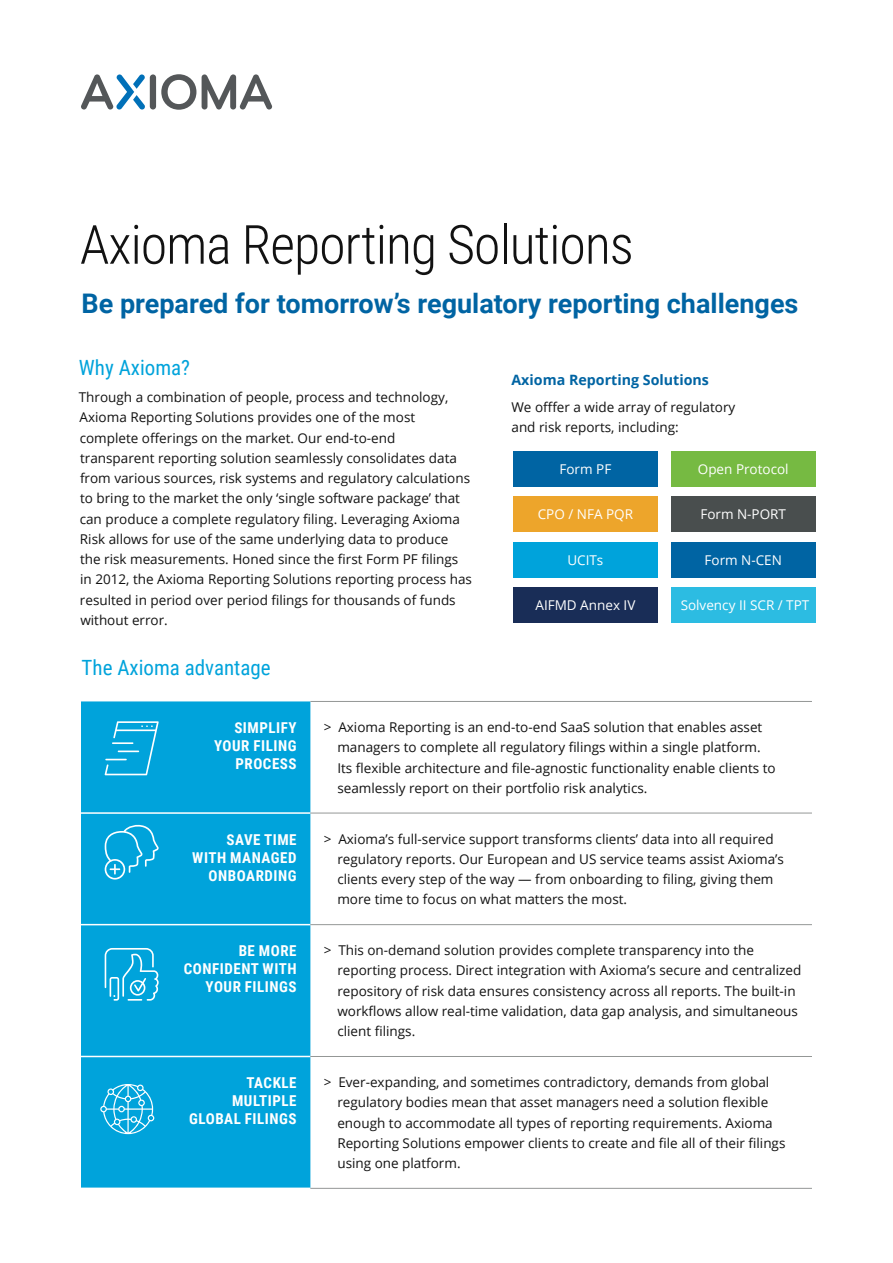
<style>
.page{position:relative;width:893px;height:1263px;background:#fff}
.page>*{position:absolute;margin:0;border:0;box-sizing:border-box;transform-origin:0 0}
.t1{font:300 54px "Roboto Condensed";letter-spacing:-.02em;color:#121212}
.t2{font:700 27px "Roboto";color:#0064a3}
.t3{font:21px "Roboto Condensed";color:#00a3db}
.t4{font:700 15px/18px "Roboto Condensed";letter-spacing:.035em;color:#fff;text-align:right}
.t5{font:700 14.25px "Open Sans";color:#0064a3}
.t6{font:13.5px/20.2px "Open Sans";color:#121212}
.t7{font:13.5px "Open Sans";color:#fff}
</style>
<div class="page">
<div style="left:150px;top:74px;width:6px;height:36px;background:#545759;border-radius:3px"></div>
<svg style="left:161px;top:74px;width:35px;height:36px"></svg>
<svg style="left:202px;top:74px;width:70px;height:36px"></svg>
<svg style="left:81px;top:74px;width:64px;height:36px"></svg>
<div style="left:81px;top:701px;width:229px;height:486px;background:#00a3db"></div>
<hr style="left:81px;top:812px;width:229px;height:2px;background:#fff">
<hr style="left:81px;top:924px;width:229px;height:1px;background:#fff">
<hr style="left:81px;top:1056px;width:229px;height:1px;background:#fff">
<hr style="left:310px;top:813px;width:502px;height:1px;background:#949796">
<hr style="left:310px;top:924px;width:502px;height:1px;background:#949796">
<hr style="left:310px;top:1056px;width:502px;height:1px;background:#949796">
<hr style="left:310px;top:1188px;width:502px;height:1px;background:#949796">
<hr style="left:310px;top:701px;width:502px;height:1px;background:#949796">
<div style="left:513px;top:451px;width:145px;height:36px;background:#0064a3"></div>
<div style="left:671px;top:451px;width:144px;height:36px;background:#76ba42"></div>
<div style="left:513px;top:497px;width:145px;height:35px;background:#eda52b"></div>
<div style="left:671px;top:497px;width:144px;height:35px;background:#494e4e"></div>
<div style="left:513px;top:542px;width:145px;height:35px;background:#00a3db"></div>
<div style="left:671px;top:542px;width:144px;height:35px;background:#0064a3"></div>
<div style="left:513px;top:587px;width:145px;height:35px;background:#192d57"></div>
<div style="left:671px;top:587px;width:144px;height:35px;background:#2cbce2"></div>
<svg style="left:105px;top:721px;width:54px;height:54px;background:#25b0e0"></svg>
<svg style="left:105px;top:825px;width:54px;height:54px;background:#24afdf"></svg>
<svg style="left:105px;top:948px;width:54px;height:53px;background:#31b4e1"></svg>
<svg style="left:100px;top:1084px;width:54px;height:50px;background:#39b7e2"></svg>
<h1 class="t1" style="left:80px;top:207px;width:555px">Axioma Reporting Solutions</h1>
<h2 class="t2" style="left:81px;top:285px;width:718px">Be prepared for tomorrow’s regulatory reporting challenges</h2>
<h3 class="t3" style="left:79px;top:353px;width:113px">Why Axioma?</h3>
<p class="t6" style="left:79px;top:387px;width:395px">Through a combination of people, process and technology, Axioma Reporting Solutions provides one of the most complete offerings on the market. Our end-to-end transparent reporting solution seamlessly consolidates data from various sources, risk systems and regulatory calculations to bring to the market the only ‘single software package’ that can produce a complete regulatory filing. Leveraging Axioma Risk allows for use of the same underlying data to produce<br>the risk measurements. Honed since the first Form PF filings in 2012, the Axioma Reporting Solutions reporting process has resulted in period over period filings for thousands of funds without error.</p>
<h3 class="t3" style="left:82px;top:653px;width:191px">The Axioma advantage</h3>
<p class="t5" style="left:511px;top:369px;width:199px">Axioma Reporting Solutions</p>
<p class="t6" style="left:511px;top:396px;width:225px">We offfer a wide array of regulatory and risk reports, including:</p>
<p class="t7" style="left:559px;top:460px;width:53px">Form PF</p>
<p class="t7" style="left:698px;top:460px;width:92px">Open Protocol</p>
<p class="t7" style="left:538px;top:505px;width:97px">CPO / NFA PQR</p>
<p class="t7" style="left:700px;top:505px;width:87px">Form N-PORT</p>
<p class="t7" style="left:567px;top:551px;width:38px">UCITs</p>
<p class="t7" style="left:704px;top:551px;width:79px">Form N-CEN</p>
<p class="t7" style="left:535px;top:596px;width:101px">AIFMD Annex IV</p>
<p class="t7" style="left:681px;top:596px;width:130px">Solvency II SCR / TPT</p>
<p class="t4" style="left:214px;top:718px;width:84px">SIMPLIFY<br>YOUR FILING<br>PROCESS</p>
<p class="t6" style="left:337px;top:717px;width:440px;text-indent:-14px">&gt; Axioma Reporting is an end-to-end SaaS solution that enables asset managers to complete all regulatory filings within a single platform.<br>Its flexible architecture and file-agnostic functionality enable clients to seamlessly report on their portfolio risk analytics.</p>
<p class="t4" style="left:192px;top:830px;width:106px">SAVE TIME<br>WITH MANAGED<br>ONBOARDING</p>
<p class="t6" style="left:337px;top:828px;width:448px;text-indent:-14px">&gt; Axioma’s full-service support transforms clients’ data into all required regulatory reports. Our European and US service teams assist Axioma’s clients every step of the way — from onboarding to filing, giving them more time to focus on what matters the most.</p>
<p class="t4" style="left:184px;top:941px;width:114px">BE MORE<br>CONFIDENT WITH<br>YOUR FILINGS</p>
<p class="t6" style="left:337px;top:940px;width:465px;text-indent:-14px">&gt; This on-demand solution provides complete transparency into the reporting process. Direct integration with Axioma’s secure and centralized repository of risk data ensures consistency across all reports. The built-in workflows allow real-time validation, data gap analysis, and simultaneous client filings.</p>
<p class="t4" style="left:189px;top:1073px;width:109px">TACKLE<br>MULTIPLE<br>GLOBAL FILINGS</p>
<p class="t6" style="left:337px;top:1072px;width:450px;text-indent:-14px">&gt; Ever-expanding, and sometimes contradictory, demands from global regulatory bodies mean that asset managers need a solution flexible enough to accommodate all types of reporting requirements. Axioma Reporting Solutions empower clients to create and file all of their filings using one platform.</p>
</div>
